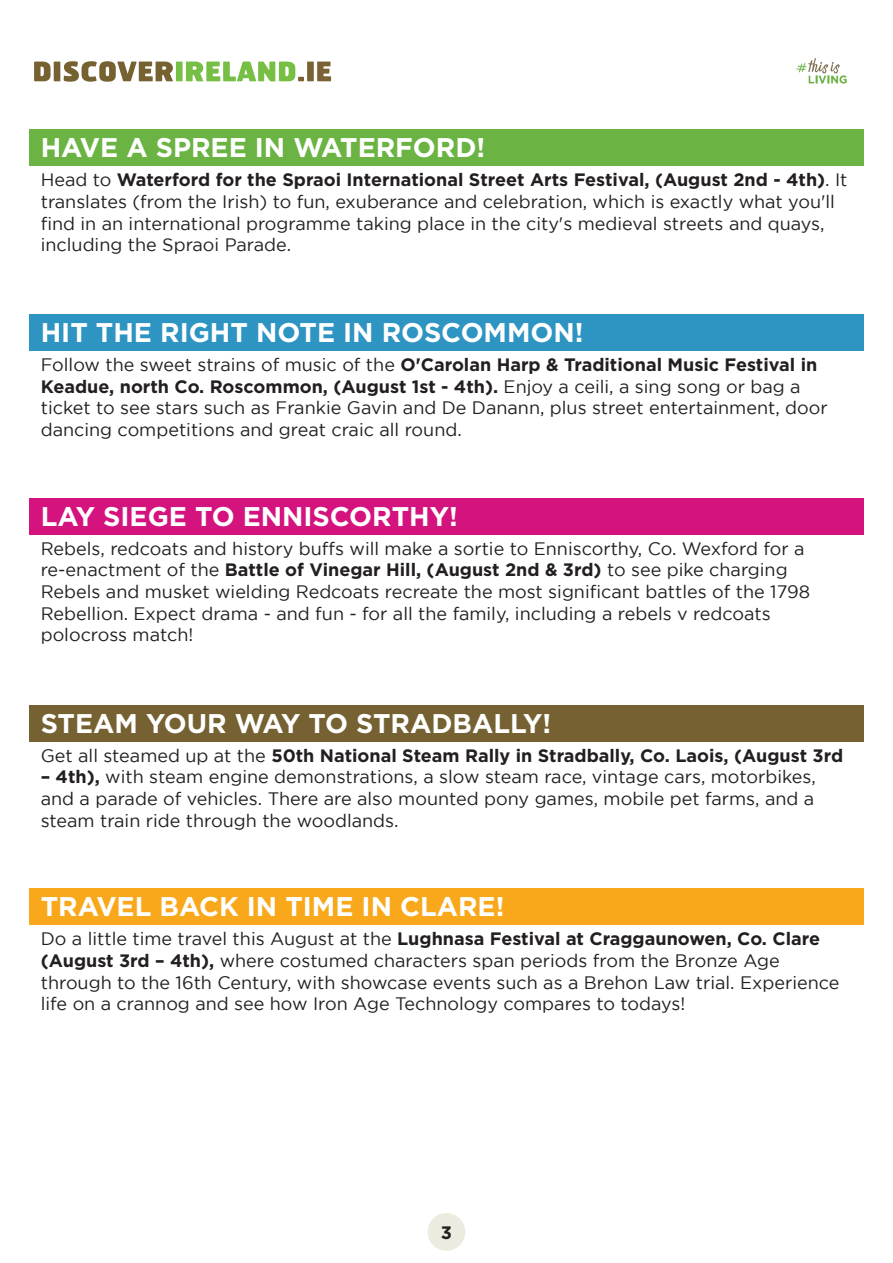
<style>
.page{position:relative;width:893px;height:1263px;background:#fff}
.page>*{position:absolute;margin:0;border:0;box-sizing:border-box;transform-origin:0 0}
.t1{font:700 27px "Gotham";color:#fff}
.t2{font:18px/21.6px "Gotham";color:#231f20}
.t3{font:700 18px "Gotham";color:#231f20}
.s1{font-weight:700}
.s2{font-weight:400}
</style>
<div class="page">
<div style="left:29px;top:129px;width:835px;height:37px;background:#6bb444"></div>
<div style="left:428px;top:1213px;width:37px;height:38px;background:#edebdf;border-radius:50%"></div>
<div style="left:29px;top:314px;width:835px;height:37px;background:#2e94c1"></div>
<div style="left:29px;top:498px;width:835px;height:36px;background:#d4137e"></div>
<div style="left:29px;top:705px;width:835px;height:36px;background:#766132"></div>
<div style="left:29px;top:888px;width:835px;height:37px;background:#f9a81b"></div>
<img style="left:796px;top:58px;width:51px;height:26px">
<svg style="left:34px;top:61px;width:297px;height:21px"></svg>
<h1 class="t1" style="left:41px;top:130px;width:446px">HAVE A SPREE IN WATERFORD!</h1>
<p class="t2" style="left:41px;top:169px;width:808px">Head to <span class="s1">Waterford for the Spraoi International Street Arts Festival, (August 2nd - 4th)</span>. It translates (from the Irish) to fun, exuberance and celebration, which is exactly what you'll find in an international programme taking place in the city's medieval streets and quays, including the Spraoi Parade.</p>
<h1 class="t1" style="left:41px;top:314px;width:544px">HIT THE RIGHT NOTE IN ROSCOMMON!</h1>
<p class="t2" style="left:41px;top:353px;width:788px">Follow the sweet strains of music of the <span class="s1">O'Carolan Harp &amp; Traditional Music Festival in Keadue, north Co. Roscommon, (August 1st - 4th).</span> Enjoy a ceili, a sing song or bag a ticket to see stars such as Frankie Gavin and De Danann, plus street entertainment, door dancing competitions and great craic all round.</p>
<h1 class="t1" style="left:41px;top:498px;width:419px">LAY SIEGE TO ENNISCORTHY!</h1>
<p class="t2" style="left:41px;top:537px;width:771px">Rebels, redcoats and history buffs will make a sortie to Enniscorthy, Co. Wexford for a re-enactment of the <span class="s1">Battle of Vinegar Hill, (August 2nd &amp; 3rd)</span> to see pike charging Rebels and musket wielding Redcoats recreate the most significant battles of the 1798<br>Rebellion. Expect drama - and fun - for all the family, including a rebels v redcoats polocross match!</p>
<h1 class="t1" style="left:41px;top:705px;width:512px">STEAM YOUR WAY TO STRADBALLY!</h1>
<p class="t3" style="left:41px;top:743px;width:804px"><span class="s2">Get all steamed up at the</span> 50th National Steam Rally in Stradbally, Co. Laois, (August 3rd</p>
<p class="t2" style="left:41px;top:766px;width:777px;text-align:justify"><span class="s1">– 4th),</span> with steam engine demonstrations, a slow steam race, vintage cars, motorbikes, and a parade of vehicles. There are also mounted pony games, mobile pet farms, and a steam train ride through the woodlands.</p>
<h1 class="t1" style="left:41px;top:889px;width:465px">TRAVEL BACK IN TIME IN CLARE!</h1>
<p class="t2" style="left:41px;top:928px;width:800px">Do a little time travel this August at the <span class="s1">Lughnasa Festival at Craggaunowen, Co. Clare (August 3rd – 4th),</span> where costumed characters span periods from the Bronze Age through to the 16th Century, with showcase events such as a Brehon Law trial. Experience life on a crannog and see how Iron Age Technology compares to todays!</p>
<p class="t3" style="left:441px;top:1221px;width:13px">3</p>
</div>
